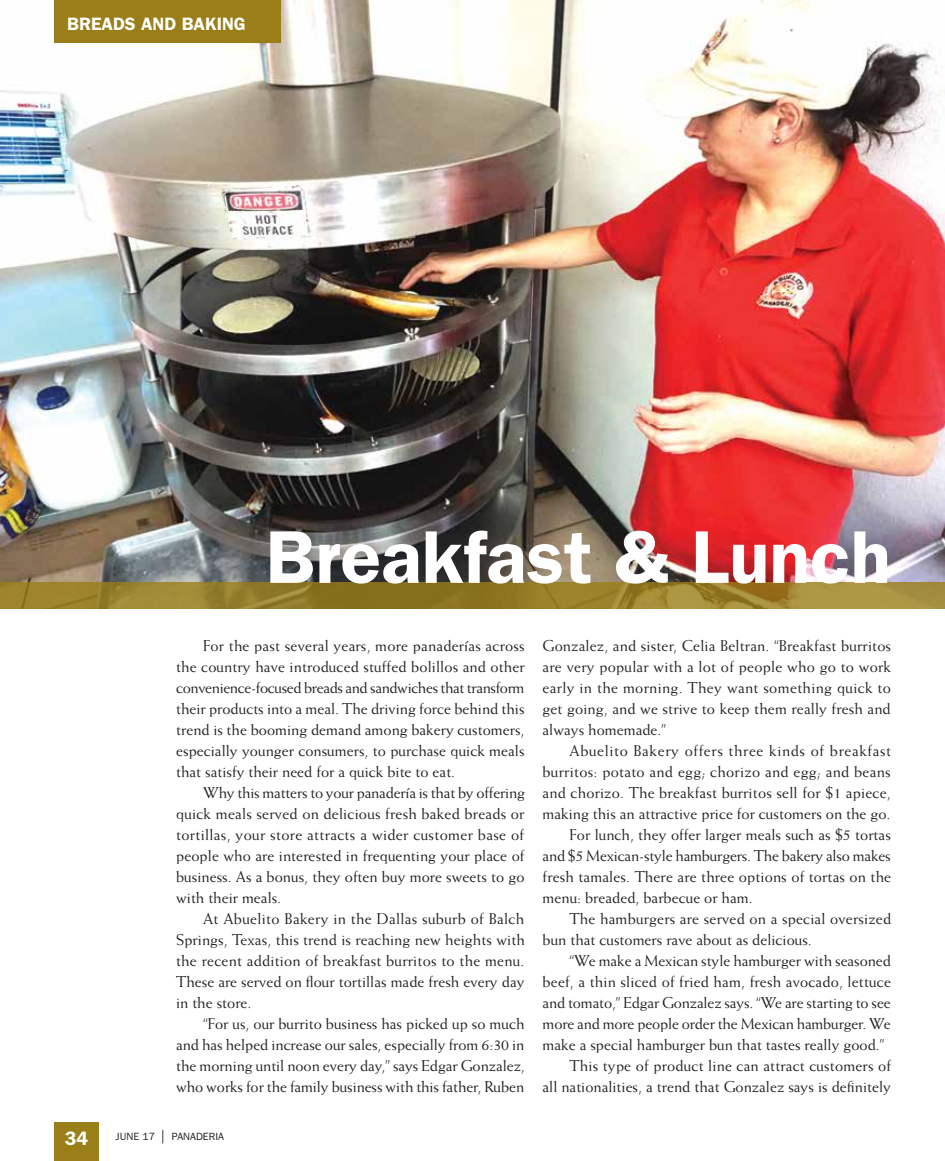
<style>
.page{position:relative;width:945px;height:1161px;background:#fff}
.page>*{position:absolute;margin:0;border:0;box-sizing:border-box;transform-origin:0 0}
.t1{font:600 75px "ITC Franklin Gothic Std";color:#fff}
.t2{font:600 19.5px "ITC Franklin Gothic Std";color:#fff}
.t3{font:600 18px "ITC Franklin Gothic Std";color:#fff}
.t4{font:15.75px/21px "Weiss Std";color:#231f20;text-align:justify}
.t5{font:15.75px "Weiss Std";letter-spacing:.035em;color:#231f20}
.t6{font:10.5px "ITC Franklin Gothic Std";color:#231f20}
.s1{font-size:13.5px}
</style>
<div class="page">
<div style="left:54px;top:1122px;width:44px;height:39px;background:#9a7e17"></div>
<img style="left:0;top:0;width:945px;height:583px">
<div style="left:54px;top:0;width:226px;height:43px;background:#9a7e17"></div>
<svg style="left:0;top:583px;width:945px;height:26px;background:#99812d"></svg>
<p class="t3" style="left:67px;top:13px;width:180px">BREADS AND BAKING</p>
<h1 class="t1" style="left:266px;top:513px;width:627px">Breakfast &amp; Lunch</h1>
<p class="t4" style="left:176px;top:635px;width:350px;text-indent:27px">For the past several years, more panaderías across the country have introduced stuffed bolillos and other convenience-focused breads and sandwiches that transform their products into a meal. The driving force behind this trend is the booming demand among bakery customers, especially younger consumers, to purchase quick meals that satisfy their need for a quick bite to eat.</p>
<p class="t4" style="left:176px;top:782px;width:350px;text-indent:27px">Why this matters to your panadería is that by offering quick meals served on delicious fresh baked breads or tortillas, your store attracts a wider customer base of people who are interested in frequenting your place of business. As a bonus, they often buy more sweets to go with their meals.</p>
<p class="t4" style="left:176px;top:908px;width:350px;text-indent:27px">At Abuelito Bakery in the Dallas suburb of Balch Springs, Texas, this trend is reaching new heights with the recent addition of breakfast burritos to the menu.<br>These are served on flour tortillas made fresh every day in the store.</p>
<p class="t4" style="left:176px;top:1013px;width:350px;text-indent:27px">“For us, our burrito business has picked up so much and has helped increase our sales, especially from 6:30 in the morning until noon every day,” says Edgar Gonzalez, who works for the family business with this father, Ruben</p>
<p class="t2" style="left:65px;top:1127px;width:25px">34</p>
<p class="t6" style="left:116px;top:1131px;width:110px">JUNE 17 <span class="s1">|</span> PANADERIA</p>
<p class="t4" style="left:543px;top:635px;width:350px">Gonzalez, and sister, Celia Beltran. “Breakfast burritos are very popular with a lot of people who go to work early in the morning. They want something quick to get going, and we strive to keep them really fresh and always homemade.”</p>
<p class="t5" style="left:570px;top:741px;width:323px">Abuelito Bakery offers three kinds of breakfast</p>
<p class="t4" style="left:543px;top:761px;width:350px">burritos: potato and egg; chorizo and egg; and beans</p>
<p class="t4" style="left:543px;top:782px;width:350px">and chorizo. The breakfast burritos sell for $1 apiece,</p>
<p class="t4" style="left:543px;top:803px;width:349px">making this an attractive price for customers on the go.</p>
<p class="t4" style="left:570px;top:824px;width:323px">For lunch, they offer larger meals such as $5 tortas</p>
<p class="t4" style="left:543px;top:845px;width:350px">and $5 Mexican-style hamburgers. The bakery also makes</p>
<p class="t4" style="left:543px;top:866px;width:350px">fresh tamales. There are three options of tortas on the</p>
<p class="t4" style="left:543px;top:887px;width:212px">menu: breaded, barbecue or ham.</p>
<p class="t4" style="left:570px;top:908px;width:323px">The hamburgers are served on a special oversized</p>
<p class="t4" style="left:543px;top:929px;width:271px">bun that customers rave about as delicious.</p>
<p class="t4" style="left:570px;top:950px;width:323px">“We make a Mexican style hamburger with seasoned</p>
<p class="t4" style="left:543px;top:971px;width:350px">beef, a thin sliced of fried ham, fresh avocado, lettuce</p>
<p class="t4" style="left:543px;top:992px;width:350px">and tomato,” Edgar Gonzalez says. “We are starting to see</p>
<p class="t4" style="left:543px;top:1013px;width:350px">more and more people order the Mexican hamburger. We</p>
<p class="t4" style="left:543px;top:1034px;width:343px">make a special hamburger bun that tastes really good.”</p>
<p class="t4" style="left:570px;top:1055px;width:323px">This type of product line can attract customers of</p>
<p class="t4" style="left:543px;top:1076px;width:350px">all nationalities, a trend that Gonzalez says is definitely</p>
</div>
